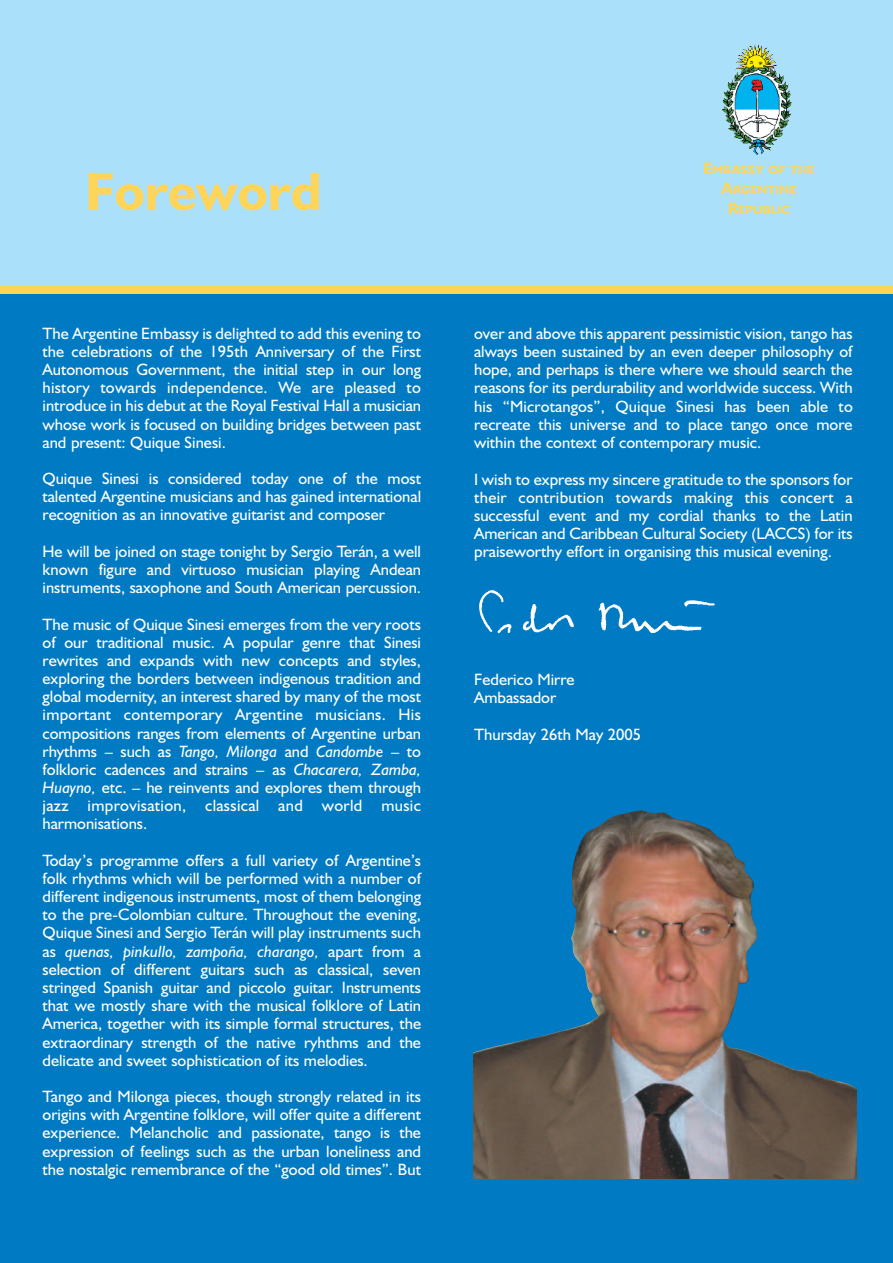
<style>
.page{position:relative;width:893px;height:1263px;background:#fff}
.page>*{position:absolute;margin:0;border:0;box-sizing:border-box;transform-origin:0 0}
.t1{font:700 54px "Humanist 521 BT";color:#fed559}
.t2{font:16.5px/18.1px "Humanist 521 BT";color:#fff;text-align:justify}
.t3{font:700 12.3px/19.8px "Humanist 521 BT";color:#fed559;text-align:center}
.s1{font-style:italic}
.s2{font-size:16.5px}
</style>
<div class="page">
<div style="left:0;top:289px;width:893px;height:974px;background:#007ac2"></div>
<div style="left:0;top:0;width:893px;height:289px;background:#aae0f9"></div>
<div style="left:0;top:285px;width:893px;height:8px;background:#fed559"></div>
<img style="left:755px;top:45px;width:37px;height:93px">
<img style="left:474px;top:810px;width:382px;height:368px">
<img style="left:479px;top:590px;width:236px;height:44px">
<h1 class="t1" style="left:85px;top:173px;width:238px">Foreword</h1>
<p class="t2" style="left:43px;top:326px;width:380px">The Argentine Embassy is delighted to add this evening to the celebrations of the 195th Anniversary of the First Autonomous Government, the initial step in our long history towards independence. We are pleased to introduce in his debut at the Royal Festival Hall a musician whose work is focused on building bridges between past and present: Quique Sinesi.</p>
<p class="t2" style="left:43px;top:471px;width:380px">Quique Sinesi is considered today one of the most talented Argentine musicians and has gained international recognition as an innovative guitarist and composer</p>
<p class="t2" style="left:43px;top:544px;width:380px">He will be joined on stage tonight by Sergio Terán, a well known figure and virtuoso musician playing Andean instruments, saxophone and South American percussion.</p>
<p class="t2" style="left:43px;top:617px;width:380px">The music of Quique Sinesi emerges from the very roots of our traditional music. A popular genre that Sinesi rewrites and expands with new concepts and styles, exploring the borders between indigenous tradition and global modernity, an interest shared by many of the most important contemporary Argentine musicians. His compositions ranges from elements of Argentine urban rhythms – such as <span class="s1">Tango, Milonga</span> and <span class="s1">Candombe</span> – to folkloric cadences and strains – as <span class="s1">Chacarera, Zamba, Huayno,</span> etc. – he reinvents and explores them through jazz improvisation, classical and world music harmonisations.</p>
<p class="t2" style="left:43px;top:853px;width:380px">Today’s programme offers a full variety of Argentine’s folk rhythms which will be performed with a number of different indigenous instruments, most of them belonging to the pre-Colombian culture. Throughout the evening, Quique Sinesi and Sergio Terán will play instruments such as <span class="s1">quenas, pinkullo, zampoña, charango,</span> apart from a selection of different guitars such as classical, seven stringed Spanish guitar and piccolo guitar. Instruments that we mostly share with the musical folklore of Latin America, together with its simple formal structures, the extraordinary strength of the native ryhthms and the delicate and sweet sophistication of its melodies.</p>
<p class="t2" style="left:43px;top:1089px;width:380px">Tango and Milonga pieces, though strongly related in its origins with Argentine folklore, will offer quite a different experience. Melancholic and passionate, tango is the expression of feelings such as the urban loneliness and the nostalgic remembrance of the “good old times”. But</p>
<p class="t3" style="left:703px;top:161px;width:114px"><span class="s2">E</span>MBASSY OF THE<br><span class="s2">A</span>RGENTINE<br><span class="s2">R</span>EPUBLIC</p>
<p class="t2" style="left:474px;top:326px;width:380px">over and above this apparent pessimistic vision, tango has always been sustained by an even deeper philosophy of hope, and perhaps is there where we should search the reasons for its perdurability and worldwide success. With his “Microtangos”, Quique Sinesi has been able to recreate this universe and to place tango once more within the context of contemporary music.</p>
<p class="t2" style="left:474px;top:472px;width:380px">I wish to express my sincere gratitude to the sponsors for their contribution towards making this concert a successful event and my cordial thanks to the Latin American and Caribbean Cultural Society (LACCS) for its praiseworthy effort in organising this musical evening.</p>
<p class="t2" style="left:474px;top:672px;width:102px">Federico Mirre<br>Ambassador</p>
<p class="t2" style="left:474px;top:727px;width:169px">Thursday 26th May 2005</p>
</div>
